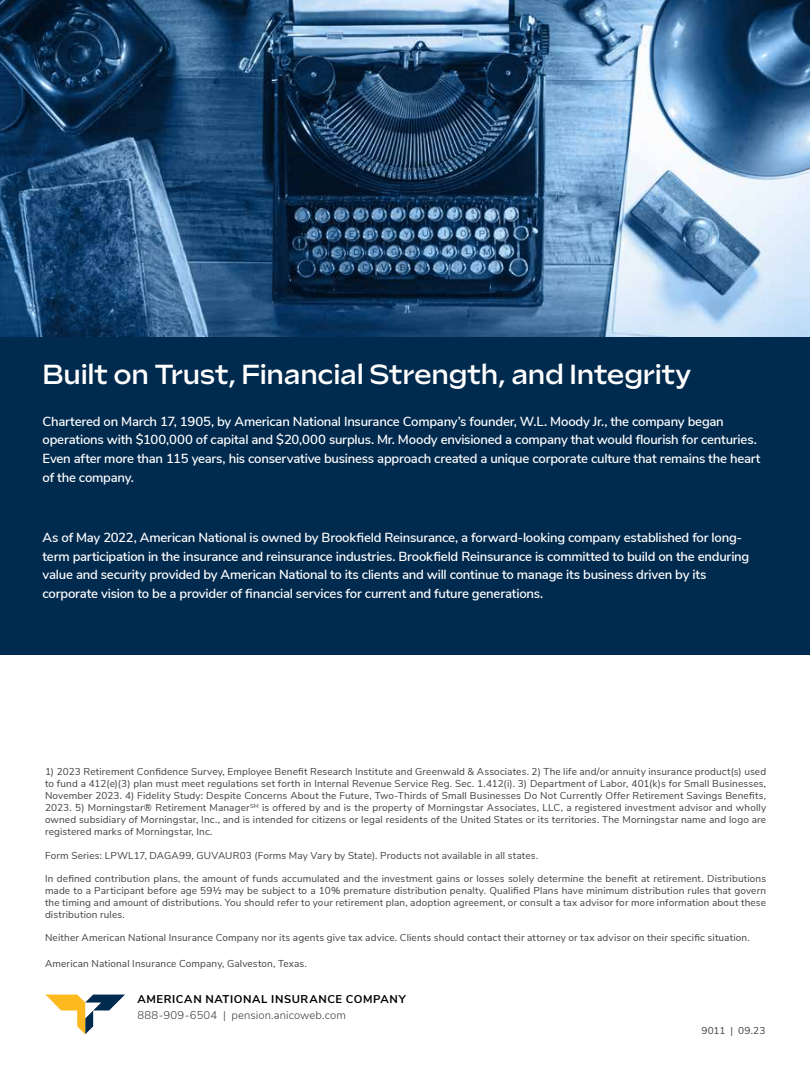
<style>
.page{position:relative;width:810px;height:1080px;background:#fff}
.page>*{position:absolute;margin:0;border:0;box-sizing:border-box;transform-origin:0 0}
.t1{font:300 27.5px "Sculpin Var Roman";letter-spacing:-.01em;color:#fff}
.t2{font:600 13.12px/18.8px "Nunito Sans";letter-spacing:-.015em;color:#fff}
.t3{font:300 11.25px "Nunito Sans";letter-spacing:.01em;color:#414042}
.t4{font:700 11.25px "Nunito Sans";letter-spacing:.055em;color:#000}
.t5{font:10px/12px "Nunito Sans";letter-spacing:.015em;color:#414042;text-align:justify}
</style>
<div class="page">
<div style="left:0;top:310px;width:810px;height:345px;background:#002a4e"></div>
<img style="left:0;top:0;width:810px;height:337px">
<svg style="left:46px;top:995px;width:79px;height:39px"></svg>
<h1 class="t1" style="left:43px;top:359px;width:650px">Built on Trust, Financial Strength, and Integrity</h1>
<p class="t2" style="left:43px;top:411px;width:719px">Chartered on March 17, 1905, by American National Insurance Company’s founder, W.L. Moody Jr., the company began operations with $100,000 of capital and $20,000 surplus. Mr. Moody envisioned a company that would flourish for centuries.<br>Even after more than 115 years, his conservative business approach created a unique corporate culture that remains the heart of the company.</p>
<p class="t2" style="left:43px;top:527px;width:708px">As of May 2022, American National is owned by Brookfield Reinsurance, a forward-looking company established for long&shy;term participation in the insurance and reinsurance industries. Brookfield Reinsurance is committed to build on the enduring value and security provided by American National to its clients and will continue to manage its business driven by its corporate vision to be a provider of financial services for current and future generations.</p>
<p class="t5" style="left:45px;top:765px;width:723px">1) 2023 Retirement Confidence Survey, Employee Benefit Research Institute and Greenwald &amp; Associates. 2) The life and/or annuity insurance product(s) used to fund a 412(e)(3) plan must meet regulations set forth in Internal Revenue Service Reg. Sec. 1.412(i). 3) Department of Labor, 401(k)s for Small Businesses, November 2023. 4) Fidelity Study: Despite Concerns About the Future, Two-Thirds of Small Businesses Do Not Currently Offer Retirement Savings Benefits, 2023. 5) Morningstar® Retirement Manager<sup>SM</sup> is offered by and is the property of Morningstar Associates, LLC, a registered investment advisor and wholly owned subsidiary of Morningstar, Inc., and is intended for citizens or legal residents of the United States or its territories. The Morningstar name and logo are registered marks of Morningstar, Inc.</p>
<p class="t5" style="left:45px;top:849px;width:495px">Form Series: LPWL17, DAGA99, GUVAUR03 (Forms May Vary by State). Products not available in all states.</p>
<p class="t5" style="left:45px;top:872px;width:723px">In defined contribution plans, the amount of funds accumulated and the investment gains or losses solely determine the benefit at retirement. Distributions made to a Participant before age 59½ may be subject to a 10% premature distribution penalty. Qualified Plans have minimum distribution rules that govern the timing and amount of distributions. You should refer to your retirement plan, adoption agreement, or consult a tax advisor for more information about these distribution rules.</p>
<p class="t5" style="left:45px;top:931px;width:706px">Neither American National Insurance Company nor its agents give tax advice. Clients should contact their attorney or tax advisor on their specific situation.</p>
<p class="t5" style="left:45px;top:957px;width:263px">American National Insurance Company, Galveston, Texas.</p>
<p class="t4" style="left:138px;top:990px;width:270px">AMERICAN NATIONAL INSURANCE COMPANY</p>
<p class="t3" style="left:138px;top:1007px;width:210px">888-909-6504 | pension.anicoweb.com</p>
<p class="t5" style="left:701px;top:1024px;width:66px">9011 | 09.23</p>
</div>
